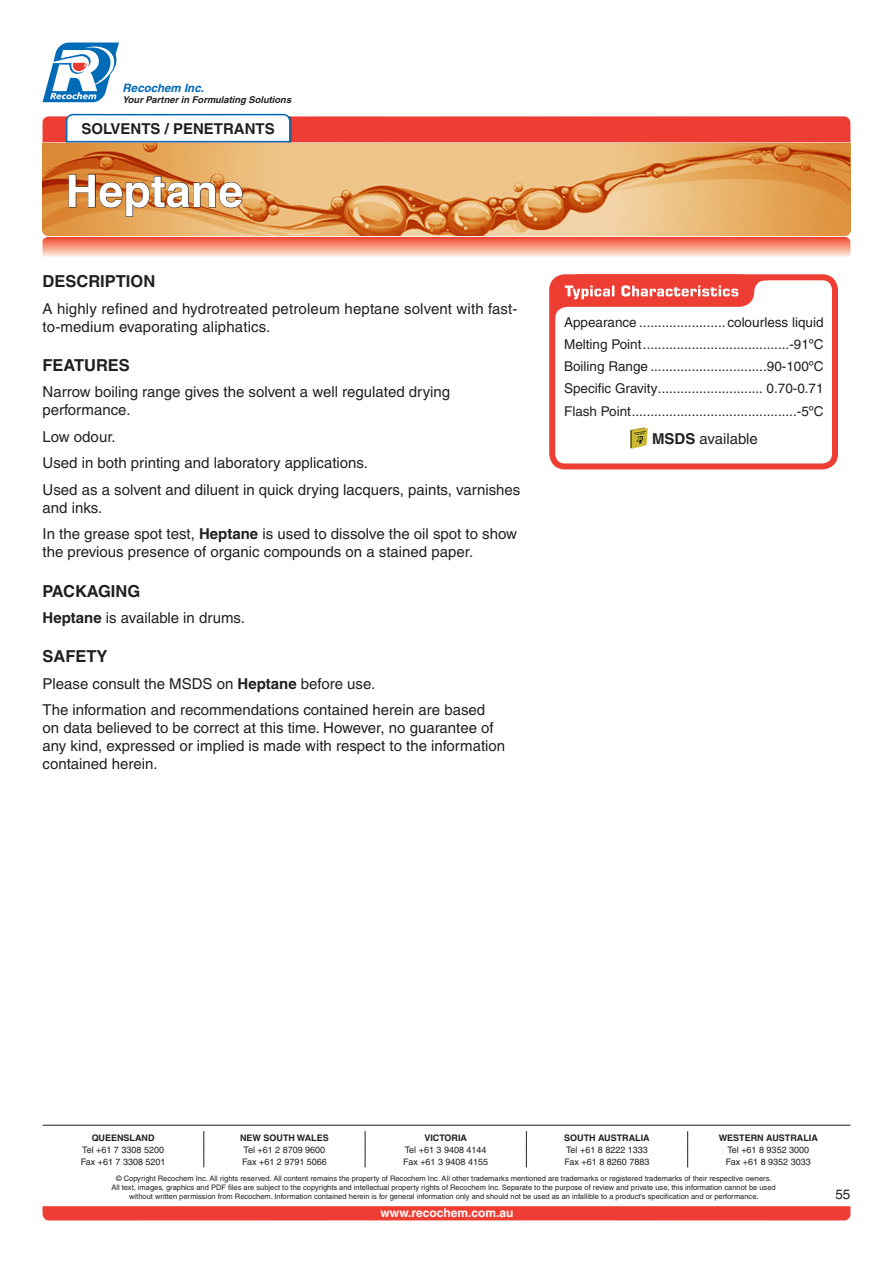
<style>
.page{position:relative;width:893px;height:1263px;background:#fff}
.page>*{position:absolute;margin:0;border:0;box-sizing:border-box;transform-origin:0 0}
.Product_name{font:700 45px "Helvetica";color:#fff}
.Heading{font:700 16.5px "Helvetica";color:#231f20}
.Body_Text{font:15px/18px "Helvetica";color:#231f20}
.Paragraph_Style_5{font:15px/18px "Helvetica";letter-spacing:.01em;color:#231f20}
.Bullet{font:15px "Helvetica";color:#231f20}
.Product_category{font:700 15px "Helvetica";color:#231f20}
.Typical_Characterist{font:13.5px "Helvetica";color:#231f20}
.Body_Text-2{font:700 12px "Helvetica";color:#fff}
.t1{font:italic 700 11.55px "Helvetica";color:#0168b3}
.t2{font:italic 700 9.3px "Helvetica";color:#231f20}
.t3{font:9px "Helvetica";color:#231f20}
.t4{font:700 9px "Helvetica";color:#231f20}
.t5{font:7.5px/9px "Helvetica";color:#231f20;text-align:center}
.s1{font-weight:700}
</style>
<div class="page">
<svg style="left:43px;top:43px;width:76px;height:59px"></svg>
<svg style="left:204px;top:1131px;width:1px;height:36px"></svg>
<svg style="left:365px;top:1131px;width:1px;height:36px"></svg>
<svg style="left:526px;top:1131px;width:1px;height:36px"></svg>
<svg style="left:687px;top:1131px;width:1px;height:36px"></svg>
<svg style="left:43px;top:237px;width:807px;height:20px;background:#f69b87"></svg>
<hr style="left:43px;top:1125px;width:807px;height:1px;background:#231f20">
<svg style="left:43px;top:1206px;width:808px;height:14px;background:#ee4037"></svg>
<img style="left:43px;top:150px;width:807px;height:86px">
<svg style="left:68px;top:174px;width:175px;height:43px;background:#c37e3d"></svg>
<div style="left:549px;top:274px;width:289px;height:195px;border:6px solid #ee3e34;border-radius:13px"></div>
<div style="left:564px;top:274px;width:190px;height:33px;border:6px solid #ee3e34;border-radius:12px"></div>
<svg style="left:552px;top:277px;width:216px;height:44px"></svg>
<img style="left:631px;top:428px;width:17px;height:21px">
<svg style="left:43px;top:113px;width:807px;height:37px"></svg>
<p class="t1" style="left:123px;top:81px;width:83px">Recochem Inc.</p>
<p class="t2" style="left:123px;top:94px;width:170px">Your Partner in Formulating Solutions</p>
<p class="Product_category" style="left:81px;top:120px;width:195px">SOLVENTS / PENETRANTS</p>
<p class="Product_name" style="left:66px;top:164px;width:179px">Heptane</p>
<p class="Heading" style="left:43px;top:271px;width:114px">DESCRIPTION</p>
<p class="Paragraph_Style_5" style="left:43px;top:299px;width:476px">A highly refined and hydrotreated petroleum heptane solvent with fast&shy;to-medium evaporating aliphatics.</p>
<p class="Heading" style="left:43px;top:355px;width:89px">FEATURES</p>
<p class="Bullet" style="left:43px;top:383px;width:409px">Narrow boiling range gives the solvent a well regulated drying</p>
<p class="Bullet" style="left:43px;top:401px;width:90px">performance.</p>
<p class="Bullet" style="left:43px;top:428px;width:75px">Low odour.</p>
<p class="Body_Text" style="left:43px;top:454px;width:327px">Used in both printing and laboratory applications.</p>
<p class="Body_Text" style="left:43px;top:480px;width:479px">Used as a solvent and diluent in quick drying lacquers, paints, varnishes and inks.</p>
<p class="Body_Text" style="left:43px;top:525px;width:476px">In the grease spot test, <span class="s1">Heptane</span> is used to dissolve the oil spot to show the previous presence of organic compounds on a stained paper.</p>
<p class="Heading" style="left:43px;top:581px;width:99px">PACKAGING</p>
<p class="Body_Text" style="left:43px;top:609px;width:204px"><span class="s1">Heptane</span> is available in drums.</p>
<p class="Heading" style="left:43px;top:646px;width:67px">SAFETY</p>
<p class="Body_Text" style="left:43px;top:675px;width:334px">Please consult the MSDS on <span class="s1">Heptane</span> before use.</p>
<p class="Body_Text" style="left:43px;top:701px;width:464px">The information and recommendations contained herein are based on data believed to be correct at this time. However, no guarantee of any kind, expressed or implied is made with respect to the information contained herein.</p>
<p class="Typical_Characterist" style="left:564px;top:314px;width:261px">Appearance ....................... colourless liquid</p>
<p class="Typical_Characterist" style="left:564px;top:336px;width:261px">Melting Point.......................................-91ºC</p>
<p class="Typical_Characterist" style="left:564px;top:358px;width:261px">Boiling Range ...............................90-100ºC</p>
<p class="Typical_Characterist" style="left:564px;top:381px;width:261px">Specific Gravity............................ 0.70-0.71</p>
<p class="Typical_Characterist" style="left:564px;top:403px;width:261px">Flash Point............................................-5ºC</p>
<p class="Body_Text" style="left:652px;top:430px;width:107px"><span class="s1">MSDS</span> available</p>
<p class="t4" style="left:92px;top:1132px;width:64px">QUEENSLAND</p>
<p class="t4" style="left:240px;top:1132px;width:90px">NEW SOUTH WALES</p>
<p class="t4" style="left:424px;top:1132px;width:44px">VICTORIA</p>
<p class="t4" style="left:564px;top:1132px;width:87px">SOUTH AUSTRALIA</p>
<p class="t4" style="left:719px;top:1132px;width:101px">WESTERN AUSTRALIA</p>
<p class="t3" style="left:82px;top:1144px;width:83px">Tel +61 7 3308 5200</p>
<p class="t3" style="left:244px;top:1144px;width:83px">Tel +61 2 8709 9600</p>
<p class="t3" style="left:405px;top:1144px;width:83px">Tel +61 3 9408 4144</p>
<p class="t3" style="left:566px;top:1144px;width:83px">Tel +61 8 8222 1333</p>
<p class="t3" style="left:727px;top:1144px;width:83px">Tel +61 8 9352 3000</p>
<p class="t3" style="left:81px;top:1156px;width:86px">Fax +61 7 3308 5201</p>
<p class="t3" style="left:242px;top:1156px;width:86px">Fax +61 2 9791 5066</p>
<p class="t3" style="left:403px;top:1156px;width:86px">Fax +61 3 9408 4155</p>
<p class="t3" style="left:565px;top:1156px;width:86px">Fax +61 8 8260 7883</p>
<p class="t3" style="left:726px;top:1156px;width:86px">Fax +61 8 9352 3033</p>
<p class="t5" style="left:111px;top:1174px;width:666px">© Copyright Recochem Inc. All rights reserved. All content remains the property of Recochem Inc. All other trademarks mentioned are trademarks or registered trademarks of their respective owners.<br>All text, images, graphics and PDF files are subject to the copyrights and intellectual property rights of Recochem Inc. Separate to the purpose of review and private use, this information cannot be used without written permission from Recochem. Information contained herein is for general information only and should not be used as an infallible to a product’s specification and or performance.</p>
<p class="Body_Text-2" style="left:381px;top:1205px;width:134px">www.recochem.com.au</p>
<p class="Typical_Characterist" style="left:835px;top:1186px;width:17px">55</p>
</div>
